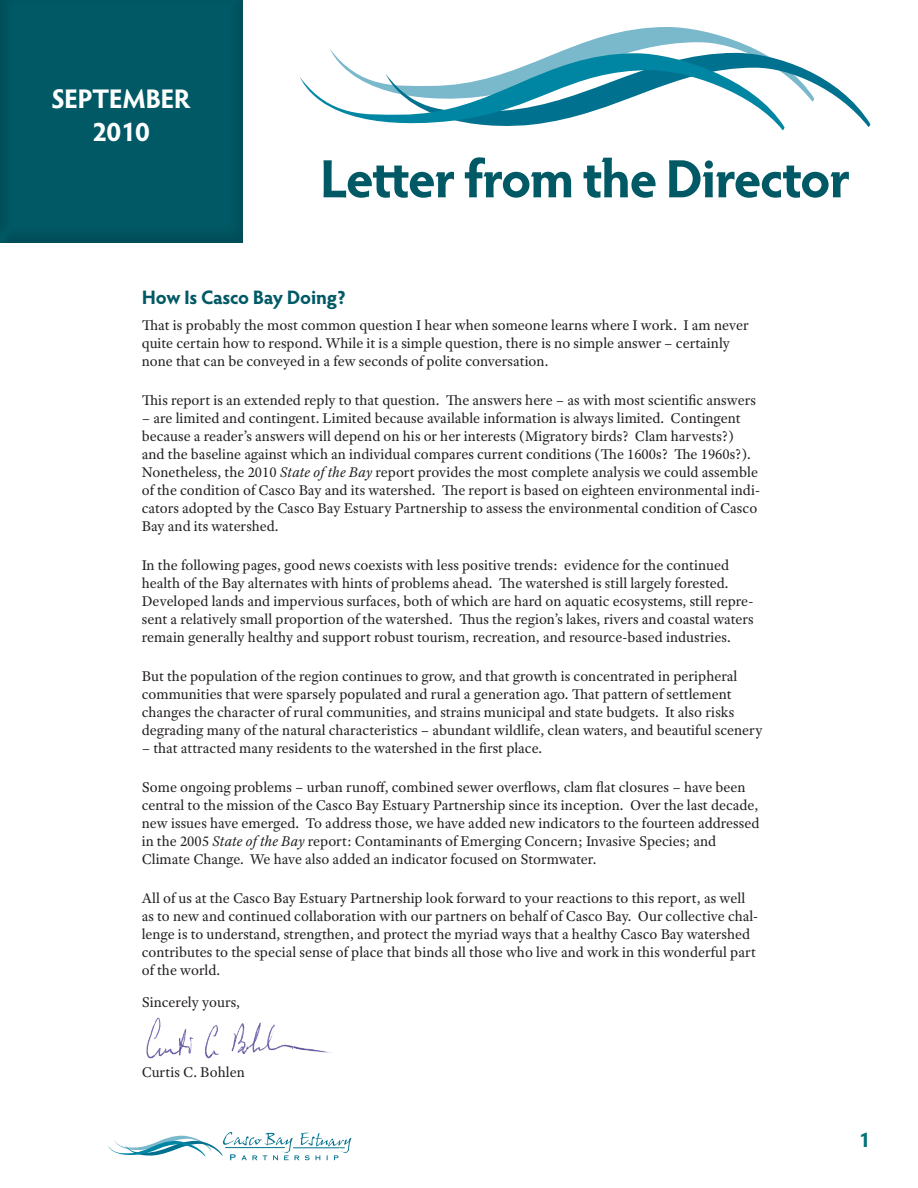
<style>
.page{position:relative;width:918px;height:1188px;background:#fff}
.page>*{position:absolute;margin:0;border:0;box-sizing:border-box;transform-origin:0 0}
.t1{font:700 54px "Hypatia Sans Pro";color:#005965}
.t2{font:700 27px "Hypatia Sans Pro";letter-spacing:-.02em;color:#fff}
.t3{font:700 21px "Hypatia Sans Pro";color:#00717d}
._7-14_Heading_1{font:700 19.5px "Hypatia Sans Pro";letter-spacing:-.02em;color:#005965}
.Paragraph{font:15px/18px "Adobe Text Pro";color:#231f20}
.s1{font-style:italic}
</style>
<div class="page">
<svg style="left:108px;top:1132px;width:243px;height:28px"></svg>
<img style="left:146px;top:1017px;width:187px;height:41px">
<div style="left:0;top:0;width:245px;height:245px;background:#005965"></div>
<svg style="left:300px;top:27px;width:570px;height:103px"></svg>
<p class="t2" style="left:51px;top:80px;width:141px">SEPTEMBER</p>
<p class="t2" style="left:92px;top:112px;width:59px">2010</p>
<p class="t1" style="left:320px;top:140px;width:532px">Letter from the Director</p>
<p class="_7-14_Heading_1" style="left:142px;top:284px;width:206px">How Is Casco Bay Doing?</p>
<p class="Paragraph" style="left:142px;top:316px;width:608px">That is probably the most common question I hear when someone learns where I work. I am never quite certain how to respond. While it is a simple question, there is no simple answer – certainly none that can be conveyed in a few seconds of polite conversation.</p>
<p class="Paragraph" style="left:142px;top:391px;width:616px">This report is an extended reply to that question. The answers here – as with most scientific answers</p>
<p class="Paragraph" style="left:142px;top:409px;width:620px">– are limited and contingent. Limited because available information is always limited. Contingent because a reader’s answers will depend on his or her interests (Migratory birds? Clam harvests?) and the baseline against which an individual compares current conditions (The 1600s? The 1960s?).<br>Nonetheless, the 2010 <span class="s1">State of the Bay</span> report provides the most complete analysis we could assemble of the condition of Casco Bay and its watershed. The report is based on eighteen environmental indi&shy;cators adopted by the Casco Bay Estuary Partnership to assess the environmental condition of Casco Bay and its watershed.</p>
<p class="Paragraph" style="left:142px;top:556px;width:613px">In the following pages, good news coexists with less positive trends: evidence for the continued health of the Bay alternates with hints of problems ahead. The watershed is still largely forested.<br>Developed lands and impervious surfaces, both of which are hard on aquatic ecosystems, still repre&shy;sent a relatively small proportion of the watershed. Thus the region’s lakes, rivers and coastal waters remain generally healthy and support robust tourism, recreation, and resource-based industries.</p>
<p class="Paragraph" style="left:142px;top:667px;width:622px">But the population of the region continues to grow, and that growth is concentrated in peripheral communities that were sparsely populated and rural a generation ago. That pattern of settlement changes the character of rural communities, and strains municipal and state budgets. It also risks degrading many of the natural characteristics – abundant wildlife, clean waters, and beautiful scenery</p>
<p class="Paragraph" style="left:142px;top:739px;width:402px">– that attracted many residents to the watershed in the first place.</p>
<p class="Paragraph" style="left:142px;top:778px;width:619px">Some ongoing problems – urban runoff, combined sewer overflows, clam flat closures – have been central to the mission of the Casco Bay Estuary Partnership since its inception. Over the last decade, new issues have emerged. To address those, we have added new indicators to the fourteen addressed in the 2005 <span class="s1">State of the Bay</span> report: Contaminants of Emerging Concern; Invasive Species; and Climate Change. We have also added an indicator focused on Stormwater.</p>
<p class="Paragraph" style="left:142px;top:889px;width:618px">All of us at the Casco Bay Estuary Partnership look forward to your reactions to this report, as well as to new and continued collaboration with our partners on behalf of Casco Bay. Our collective chal&shy;lenge is to understand, strengthen, and protect the myriad ways that a healthy Casco Bay watershed contributes to the special sense of place that binds all those who live and work in this wonderful part of the world.</p>
<p class="Paragraph" style="left:142px;top:992px;width:100px">Sincerely yours,</p>
<p class="Paragraph" style="left:142px;top:1063px;width:105px">Curtis C. Bohlen</p>
<p class="t3" style="left:859px;top:1125px;width:13px">1</p>
</div>
